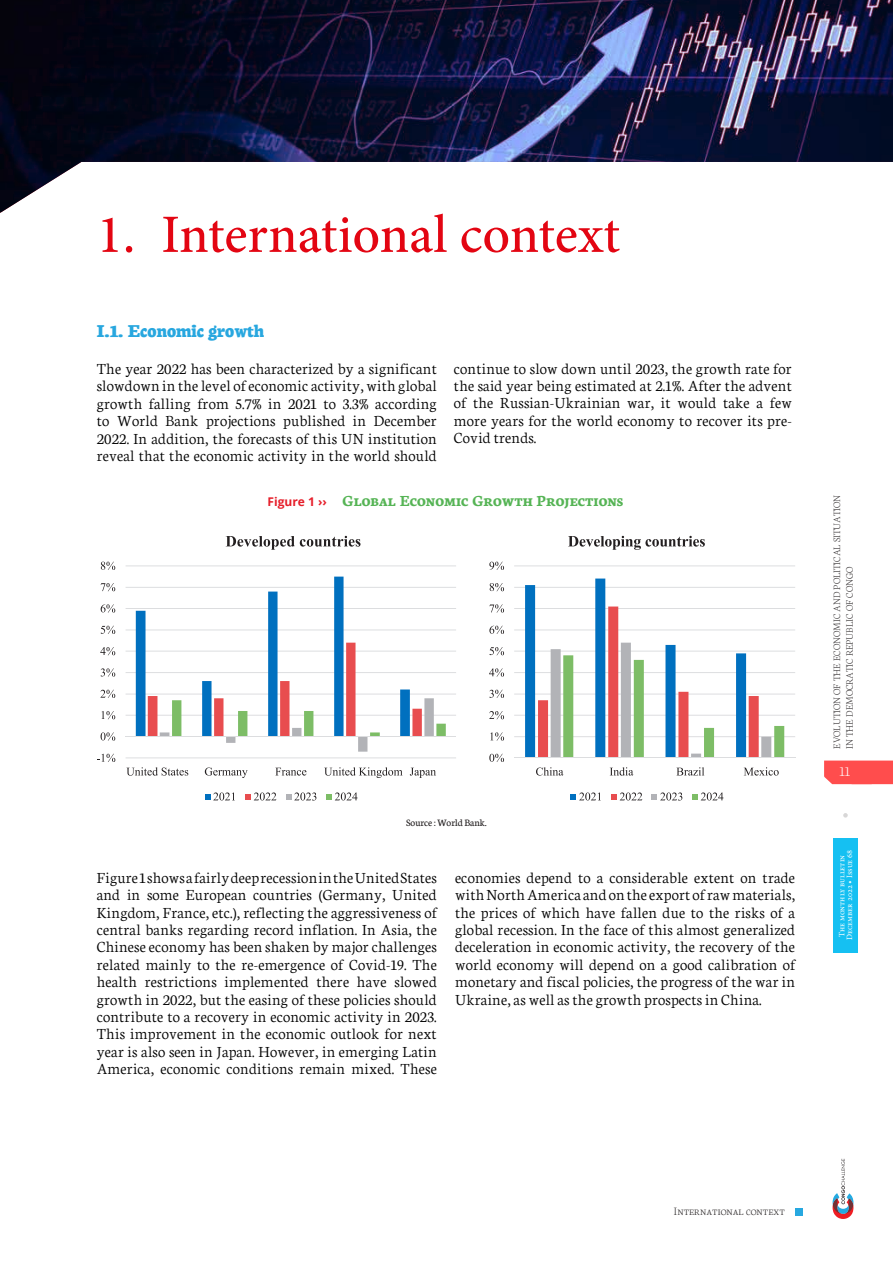
<style>
.page{position:relative;width:893px;height:1263px;background:#fff}
.page>*{position:absolute;margin:0;border:0;box-sizing:border-box;transform-origin:0 0}
.t1{font:500 54px "Minion Pro";color:#e30512}
.Texte_courant{font:800 19.5px "Neuton";color:#28a7df}
.Texte_courant-2{font:300 16.5px/17.4px "Neuton";letter-spacing:.01em;color:#000;text-align:justify}
.t2{font:16.5px "Neuton SC Bold";color:#56b455}
.t3{font:200 15px "Neuton";color:#fff}
.t4{font:200 12px "Neuton";color:#231f20}
.t5{font:200 10.5px/12.6px "Neuton";color:#231f20}
.Source{font:10.5px "Neuton";color:#231f20}
.t6{font:8.25px/7.5px "Minion Pro";color:#fff;text-align:center}
.s1{font-family:"Open Sans";font-weight:700;font-size:12px;color:#e61e2a}
.s2{font-family:"Neuton"}
</style>
<div class="page">
<hr style="left:126px;top:757px;width:330px;height:1px;background:#dcdddf">
<hr style="left:126px;top:715px;width:330px;height:1px;background:#dcdddf">
<hr style="left:126px;top:693px;width:330px;height:1px;background:#dcdddf">
<hr style="left:126px;top:672px;width:330px;height:1px;background:#dcdddf">
<hr style="left:126px;top:651px;width:330px;height:1px;background:#dcdddf">
<hr style="left:126px;top:629px;width:330px;height:1px;background:#dcdddf">
<hr style="left:126px;top:608px;width:330px;height:1px;background:#dcdddf">
<hr style="left:126px;top:587px;width:330px;height:1px;background:#dcdddf">
<hr style="left:126px;top:565px;width:330px;height:1px;background:#dcdddf">
<svg style="left:136px;top:577px;width:310px;height:175px"></svg>
<hr style="left:126px;top:736px;width:330px;height:1px;background:#dcdddf">
<svg style="left:97px;top:754px;width:18px;height:8px"></svg>
<svg style="left:101px;top:732px;width:14px;height:9px"></svg>
<svg style="left:102px;top:711px;width:13px;height:8px"></svg>
<svg style="left:100px;top:690px;width:15px;height:8px"></svg>
<svg style="left:101px;top:668px;width:14px;height:9px"></svg>
<svg style="left:100px;top:647px;width:15px;height:8px"></svg>
<svg style="left:101px;top:626px;width:14px;height:8px"></svg>
<svg style="left:101px;top:604px;width:14px;height:9px"></svg>
<svg style="left:101px;top:583px;width:14px;height:8px"></svg>
<svg style="left:101px;top:562px;width:14px;height:8px"></svg>
<svg style="left:126px;top:767px;width:62px;height:9px"></svg>
<svg style="left:205px;top:767px;width:43px;height:11px"></svg>
<svg style="left:275px;top:768px;width:31px;height:8px"></svg>
<svg style="left:324px;top:767px;width:79px;height:11px"></svg>
<svg style="left:410px;top:768px;width:26px;height:10px"></svg>
<svg style="left:226px;top:536px;width:134px;height:14px"></svg>
<svg style="left:205px;top:792px;width:29px;height:8px"></svg>
<svg style="left:245px;top:792px;width:31px;height:8px"></svg>
<svg style="left:286px;top:792px;width:30px;height:8px"></svg>
<svg style="left:326px;top:792px;width:31px;height:8px"></svg>
<hr style="left:514px;top:736px;width:281px;height:1px;background:#dcdddf">
<hr style="left:514px;top:715px;width:281px;height:1px;background:#dcdddf">
<hr style="left:514px;top:693px;width:281px;height:1px;background:#dcdddf">
<hr style="left:514px;top:672px;width:281px;height:1px;background:#dcdddf">
<hr style="left:514px;top:651px;width:281px;height:1px;background:#dcdddf">
<hr style="left:514px;top:629px;width:281px;height:1px;background:#dcdddf">
<hr style="left:514px;top:608px;width:281px;height:1px;background:#dcdddf">
<hr style="left:514px;top:587px;width:281px;height:1px;background:#dcdddf">
<hr style="left:514px;top:565px;width:281px;height:1px;background:#dcdddf">
<svg style="left:525px;top:578px;width:259px;height:179px"></svg>
<hr style="left:514px;top:757px;width:281px;height:1px;background:#dcdddf">
<svg style="left:489px;top:754px;width:15px;height:8px"></svg>
<svg style="left:490px;top:732px;width:14px;height:9px"></svg>
<svg style="left:489px;top:711px;width:15px;height:8px"></svg>
<svg style="left:489px;top:690px;width:15px;height:8px"></svg>
<svg style="left:489px;top:668px;width:15px;height:9px"></svg>
<svg style="left:489px;top:647px;width:15px;height:8px"></svg>
<svg style="left:489px;top:626px;width:15px;height:8px"></svg>
<svg style="left:489px;top:604px;width:15px;height:9px"></svg>
<svg style="left:490px;top:583px;width:14px;height:8px"></svg>
<svg style="left:489px;top:562px;width:15px;height:8px"></svg>
<svg style="left:536px;top:767px;width:27px;height:9px"></svg>
<svg style="left:610px;top:767px;width:23px;height:9px"></svg>
<svg style="left:676px;top:767px;width:28px;height:8px"></svg>
<svg style="left:744px;top:767px;width:35px;height:9px"></svg>
<svg style="left:568px;top:536px;width:137px;height:14px"></svg>
<svg style="left:571px;top:792px;width:29px;height:8px"></svg>
<svg style="left:611px;top:792px;width:31px;height:8px"></svg>
<svg style="left:651px;top:792px;width:31px;height:8px"></svg>
<svg style="left:692px;top:792px;width:31px;height:8px"></svg>
<div style="left:833px;top:838px;width:25px;height:114px;background:#15c0f2"></div>
<svg style="left:824px;top:760px;width:69px;height:24px"></svg>
<svg style="left:833px;top:1159px;width:20px;height:60px"></svg>
<svg style="left:843px;top:813px;width:5px;height:5px"></svg>
<div style="left:795px;top:1208px;width:7px;height:7px;background:#27a8e0"></div>
<svg style="left:1px;top:0;width:892px;height:213px"></svg>
<hr style="left:0;top:0;width:1px;height:213px;background:#d1232a">
<p class="t1" style="left:97px;top:198px;width:525px">1. International context</p>
<p class="Texte_courant" style="left:97px;top:321px;width:169px">I.1. Economic growth</p>
<p class="Texte_courant-2" style="left:97px;top:360px;width:342px">The year 2022 has been characterized by a significant slowdown in the level of economic activity, with global growth falling from 5.7% in 2021 to 3.3% according to World Bank projections published in December 2022. In addition, the forecasts of this UN institution reveal that the economic activity in the world should</p>
<p class="Texte_courant-2" style="left:454px;top:359px;width:340px">continue to slow down until 2023, the growth rate for the said year being estimated at 2.1%. After the advent of the Russian-Ukrainian war, it would take a few more years for the world economy to recover its pre-Covid trends.</p>
<p class="t2" style="left:268px;top:492px;width:357px"><span class="s1">Figure 1 ››</span> Global Economic Growth Projections</p>
<p class="Source" style="left:406px;top:817px;width:82px">Source : World Bank.</p>
<p class="Texte_courant-2" style="left:97px;top:868px;width:342px">Figure 1 shows a fairly deep recession in the United States and in some European countries (Germany, United Kingdom, France, etc.), reflecting the aggressiveness of central banks regarding record inflation. In Asia, the Chinese economy has been shaken by major challenges related mainly to the re-emergence of Covid-19. The health restrictions implemented there have slowed growth in 2022, but the easing of these policies should contribute to a recovery in economic activity in 2023.<br>This improvement in the economic outlook for next year is also seen in Japan. However, in emerging Latin America, economic conditions remain mixed. These</p>
<p class="Texte_courant-2" style="left:455px;top:868px;width:342px">economies depend to a considerable extent on trade with North America and on the export of raw materials, the prices of which have fallen due to the risks of a global recession. In the face of this almost generalized deceleration in economic activity, the recovery of the world economy will depend on a good calibration of monetary and fiscal policies, the progress of the war in Ukraine, as well as the growth prospects in China.</p>
<p class="t5" style="left:830px;top:749px;width:255px;rotate:-90deg">EVOLUTION OF THE ECONOMIC AND POLITICAL SITUATION<br>IN THE DEMOCRATIC REPUBLIC OF CONGO</p>
<p class="t3" style="left:839px;top:764px;width:13px">11</p>
<p class="t6" style="left:838px;top:940px;width:92px;rotate:-90deg">The monthly bulletin<br>December 2022 <span class="s2">◊</span> Issue 68</p>
<p class="t4" style="left:674px;top:1205px;width:113px">International context</p>
</div>
